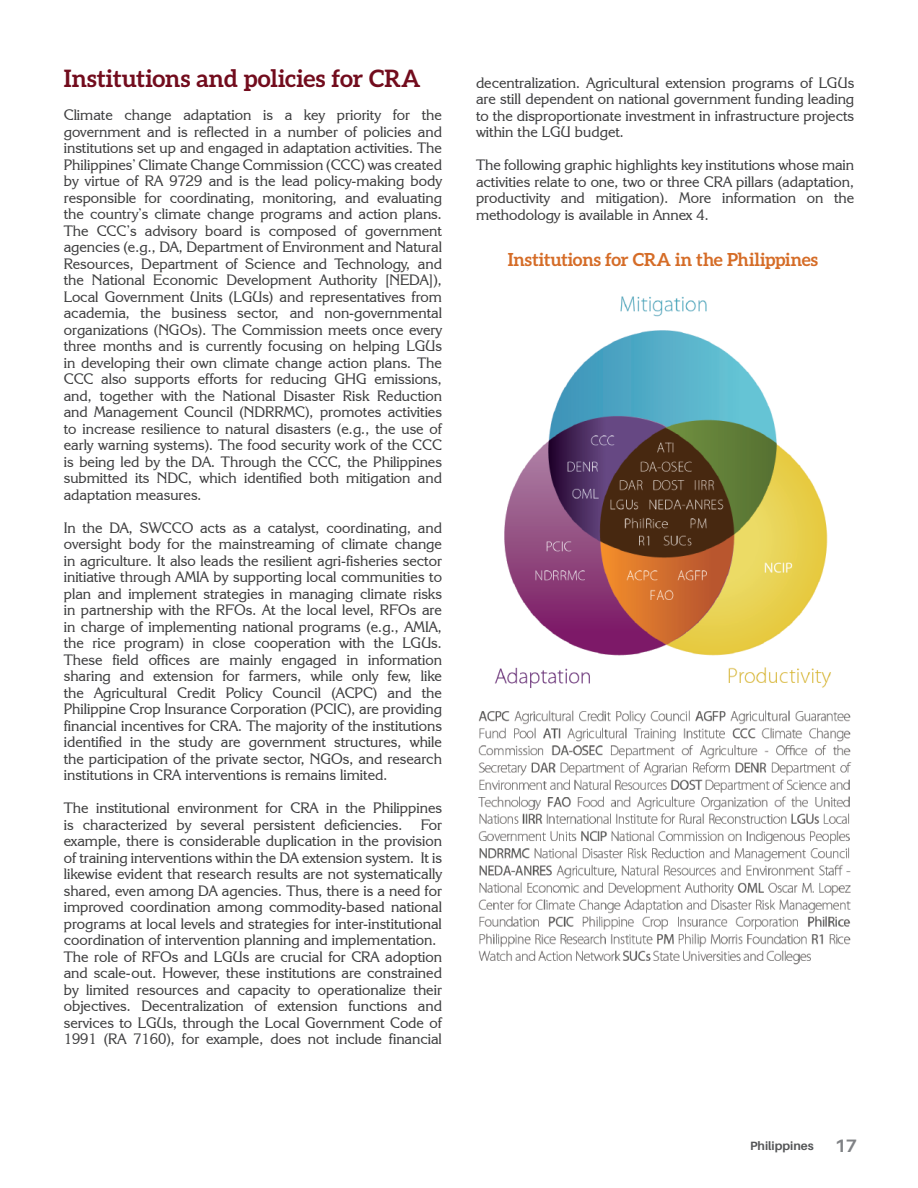
<style>
.page{position:relative;width:918px;height:1188px;background:#fff}
.page>*{position:absolute;margin:0;border:0;box-sizing:border-box;transform-origin:0 0}
.t1{font:700 24px "Aleo";letter-spacing:.005em;color:#720c1d}
.t2{font:700 18px "Aleo";letter-spacing:-.005em;color:#d56c27}
.t3{font:15px/16.5px "Korinna IT Cby BT";color:#3e3e3f;text-align:justify}
.t4{font:700 12px "Aileron";color:#545557}
.s1{font-size:18px;color:#808285}
</style>
<div class="page">
<img style="left:478px;top:296px;width:374px;height:669px">
<h1 class="t1" style="left:64px;top:64px;width:358px">Institutions and policies for CRA</h1>
<p class="t3" style="left:64px;top:107px;width:380px">Climate change adaptation is a key priority for the government and is reflected in a number of policies and institutions set up and engaged in adaptation activities. The Philippines’ Climate Change Commission (CCC) was created by virtue of RA 9729 and is the lead policy-making body responsible for coordinating, monitoring, and evaluating the country’s climate change programs and action plans.<br>The CCC’s advisory board is composed of government agencies (e.g., DA, Department of Environment and Natural Resources, Department of Science and Technology, and the National Economic Development Authority [NEDA]), Local Government Units (LGUs) and representatives from academia, the business sector, and non-governmental organizations (NGOs). The Commission meets once every three months and is currently focusing on helping LGUs in developing their own climate change action plans. The CCC also supports efforts for reducing GHG emissions, and, together with the National Disaster Risk Reduction and Management Council (NDRRMC), promotes activities to increase resilience to natural disasters (e.g., the use of early warning systems). The food security work of the CCC is being led by the DA. Through the CCC, the Philippines submitted its NDC, which identified both mitigation and adaptation measures.</p>
<p class="t3" style="left:64px;top:519px;width:380px">In the DA, SWCCO acts as a catalyst, coordinating, and oversight body for the mainstreaming of climate change in agriculture. It also leads the resilient agri-fisheries sector initiative through AMIA by supporting local communities to plan and implement strategies in managing climate risks in partnership with the RFOs. At the local level, RFOs are in charge of implementing national programs (e.g., AMIA, the rice program) in close cooperation with the LGUs.<br>These field offices are mainly engaged in information sharing and extension for farmers, while only few, like the Agricultural Credit Policy Council (ACPC) and the Philippine Crop Insurance Corporation (PCIC), are providing financial incentives for CRA. The majority of the institutions identified in the study are government structures, while the participation of the private sector, NGOs, and research institutions in CRA interventions is remains limited.</p>
<p class="t3" style="left:64px;top:800px;width:380px;text-align:left">The institutional environment for CRA in the Philippines is characterized by several persistent deficiencies. For example, there is considerable duplication in the provision of training interventions within the DA extension system. It is likewise evident that research results are not systematically shared, even among DA agencies. Thus, there is a need for improved coordination among commodity-based national programs at local levels and strategies for inter-institutional coordination of intervention planning and implementation.<br>The role of RFOs and LGUs are crucial for CRA adoption and scale-out. However, these institutions are constrained by limited resources and capacity to operationalize their objectives. Decentralization of extension functions and services to LGUs, through the Local Government Code of 1991 (RA 7160), for example, does not include financial</p>
<p class="t3" style="left:476px;top:74px;width:380px">decentralization. Agricultural extension programs of LGUs are still dependent on national government funding leading to the disproportionate investment in infrastructure projects within the LGU budget.</p>
<p class="t3" style="left:476px;top:157px;width:380px">The following graphic highlights key institutions whose main activities relate to one, two or three CRA pillars (adaptation, productivity and mitigation). More information on the methodology is available in Annex 4.</p>
<p class="t2" style="left:508px;top:250px;width:312px">Institutions for CRA in the Philippines</p>
<p class="t4" style="left:750px;top:1139px;width:109px">Philippines <span class="s1">17</span></p>
</div>
